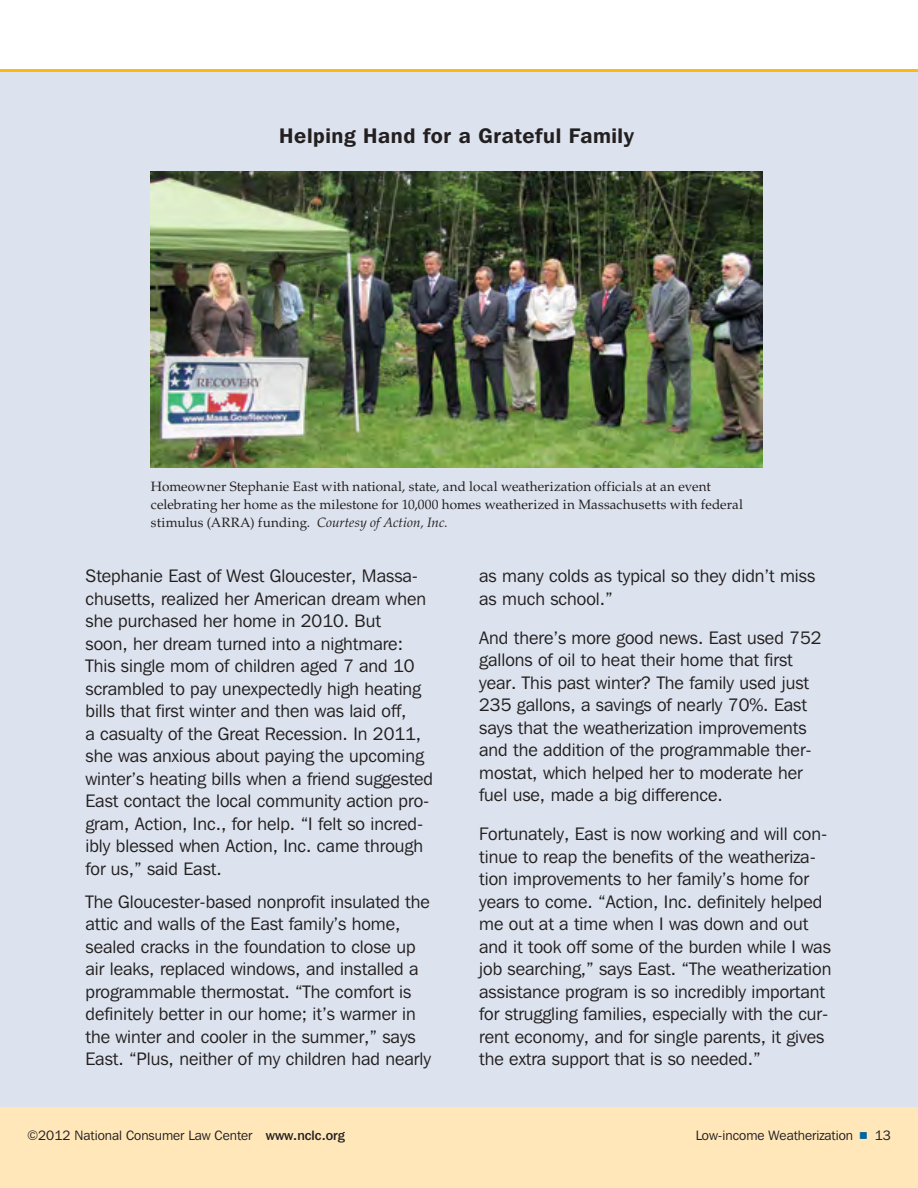
<style>
.page{position:relative;width:918px;height:1188px;background:#fff}
.page>*{position:absolute;margin:0;border:0;box-sizing:border-box;transform-origin:0 0}
.t1{font:600 21px "Franklin Gothic IT Cby BT";letter-spacing:.025em;color:#231f20}
.t2{font:18px/22.5px "Franklin Gothic IT Cby BT";color:#231f20}
.t3{font:13.5px/18px "Palatino LT Std";letter-spacing:.005em;color:#231f20}
.t4{font:13.5px "Franklin Gothic IT Cby BT";color:#231f20}
.s1{font-style:italic}
.s2{font-weight:500}
.s3{font-family:"Commercial Pi BT";color:#00649d}
</style>
<div class="page">
<div style="left:0;top:1107px;width:918px;height:81px;background:#ffe7b9"></div>
<div style="left:0;top:72px;width:918px;height:1035px;background:#dce3ee"></div>
<img style="left:151px;top:171px;width:612px;height:297px">
<hr style="left:0;top:69px;width:918px;height:3px;background:#fdb913">
<p class="t1" style="left:279px;top:122px;width:356px">Helping Hand for a Grateful Family</p>
<p class="t3" style="left:151px;top:478px;width:593px">Homeowner Stephanie East with national, state, and local weatherization officials at an event celebrating her home as the milestone for 10,000 homes weatherized in Massachusetts with federal stimulus (ARRA) funding. <span class="s1">Courtesy of Action, Inc.</span></p>
<p class="t2" style="left:86px;top:565px;width:349px">Stephanie East of West Gloucester, M assa&shy;chusetts, realized her American dream when she purchased her home in 2010. But<br>soon, her dream turned into a nightmare:<br>This single mom of children aged 7 and 10 scrambled to pay unexpectedly high heating bills that first winter and then was laid off,<br>a casualty of the Great Recession. I n 2011, she was anxious about paying the upcoming winter’s heating bills when a friend suggested East contact the local community action pro&shy;gram, Action, I nc., for help. “I felt so incred&shy;ibly blessed when Action, I nc. came through for us,” said East.</p>
<p class="t2" style="left:86px;top:890px;width:347px">The Gloucester-based nonprofit insulated the attic and walls of the East family’s home, sealed cracks in the foundation to close up air leaks, replaced windows, and installed a programmable thermostat. “The comfort is definitely better in our home; it’s warmer in the winter and cooler in the summer,” says East. “Plus, neither of my children had nearly</p>
<p class="t2" style="left:479px;top:565px;width:337px">as many colds as typical so they didn’t miss as much school.”</p>
<p class="t2" style="left:479px;top:626px;width:344px">And there’s more good news. East used 752 gallons of oil to heat their home that first year. This past winter? The family used just 235 gallons, a savings of nearly 70%. East says that the weatherization improvements and the addition of the programmable ther&shy;mostat, which helped her to moderate her fuel use, made a big difference.</p>
<p class="t2" style="left:479px;top:823px;width:354px">Fortunately, East is now working and will con&shy;tinue to reap the benefits of the weatheriza&shy;tion improvements to her family’s home for years to come. “Action, I nc. definitely helped me out at a time when I was down and out and it took off some of the burden while I was job searching,” says East. “The weatherization assistance program is so incredibly important for struggling families, especially with the cur&shy;rent economy, and for single parents, it gives the extra support that is so needed.”</p>
<p class="t4" style="left:27px;top:1127px;width:320px">©2012 National Consumer Law Center <span class="s2">www.nclc.org</span></p>
<p class="t4" style="left:696px;top:1127px;width:197px">Low-income Weatherization <span class="s3">5</span> 13</p>
</div>
